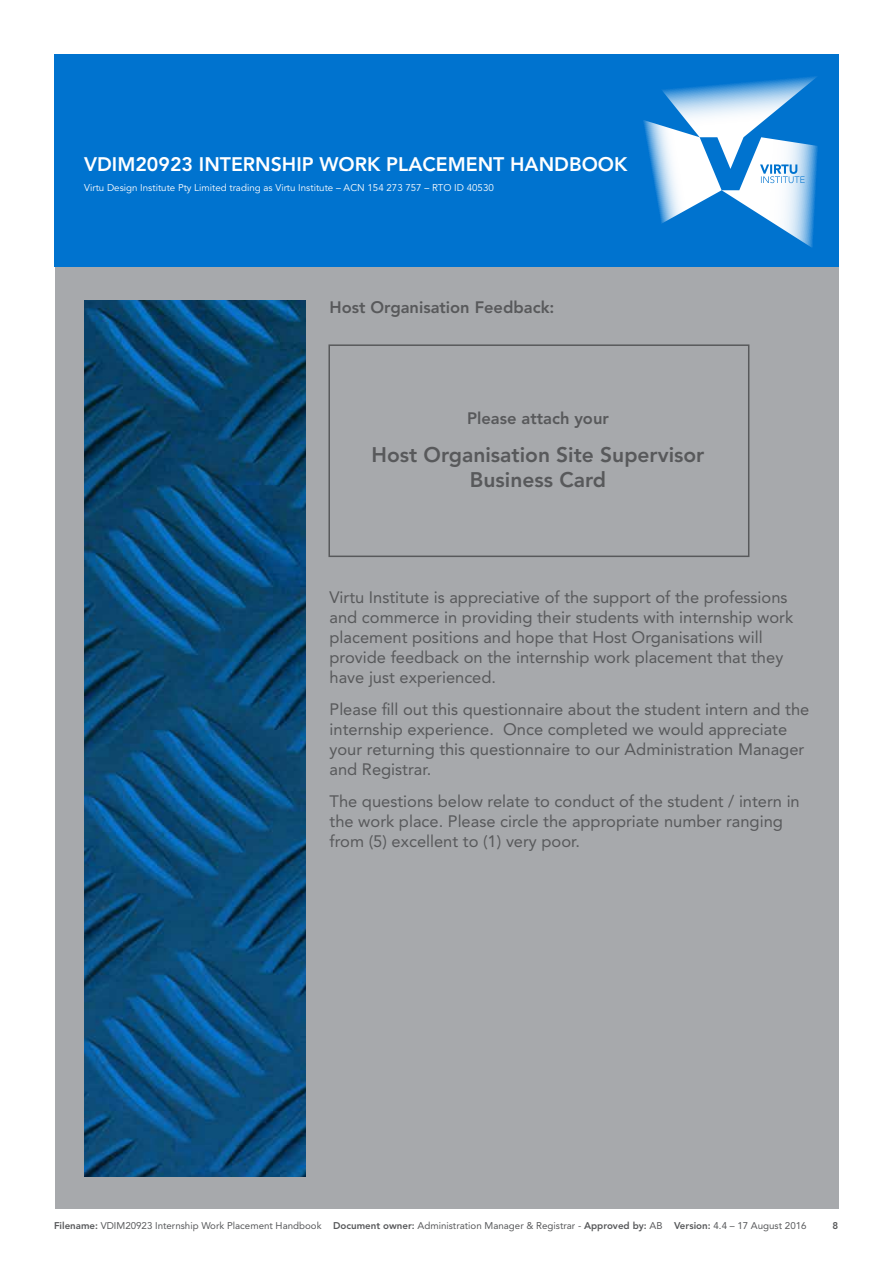
<style>
.page{position:relative;width:893px;height:1263px;background:#fff}
.page>*{position:absolute;margin:0;border:0;box-sizing:border-box;transform-origin:0 0}
.t1{font:800 21px/25.2px "Avenir LT Std";color:#58595b;text-align:center}
.t2{font:800 19.5px "Avenir LT Std";color:#fff}
.t3{font:16.5px/19.8px "Avenir LT Std";color:#58595b}
.t4{font:800 16.5px "Avenir LT Std";color:#58595b}
.t5{font:9.75px "Avenir LT Std";color:#58595b}
.t6{font:9.75px "Avenir LT Std";color:#fff}
.t7{font:800 9.75px "Avenir LT Std";color:#58595b}
.s1{font-weight:800}
</style>
<div class="page">
<div style="left:55px;top:267px;width:783px;height:941px;background:#a7a9ac"></div>
<img style="left:84px;top:301px;width:221px;height:876px">
<div style="left:54px;top:54px;width:785px;height:213px;background:#0073cf"></div>
<svg style="left:643px;top:76px;width:175px;height:172px"></svg>
<div style="left:328px;top:344px;width:421px;height:213px;border:2px solid #58595b"></div>
<p class="t2" style="left:84px;top:152px;width:545px">VDIM20923 INTERNSHIP WORK PLACEMENT HANDBOOK</p>
<p class="t6" style="left:84px;top:182px;width:411px">Virtu Design Institute Pty Limited trading as Virtu Institute – ACN 154 273 757 – RTO ID 40530</p>
<p class="t4" style="left:330px;top:298px;width:226px">Host Organisation Feedback:</p>
<p class="t4" style="left:467px;top:408px;width:143px">Please attach your</p>
<p class="t1" style="left:372px;top:442px;width:334px">Host Organisation Site Supervisor<br>Business Card</p>
<p class="t3" style="left:330px;top:588px;width:465px">Virtu Institute is appreciative of the support of the professions and commerce in providing their students with internship work placement positions and hope that Host Organisations will provide feedback on the internship work placement that they have just experienced.</p>
<p class="t3" style="left:330px;top:700px;width:481px">Please fill out this questionnaire about the student intern and the internship experience. Once completed we would appreciate your returning this questionnaire to our Administration Manager and Registrar.</p>
<p class="t3" style="left:330px;top:792px;width:472px">The questions below relate to conduct of the student / intern in the work place. Please circle the appropriate number ranging from (5) excellent to (1) very poor.</p>
<p class="t5" style="left:54px;top:1220px;width:754px"><span class="s1">Filename:</span> VDIM20923 Internship Work Placement Handbook <span class="s1">Document owner:</span> Administration Manager &amp; Registrar - <span class="s1">Approved by:</span> AB <span class="s1">Version:</span> 4.4 – 17 August 2016</p>
<p class="t7" style="left:832px;top:1220px;width:7px">8</p>
</div>
